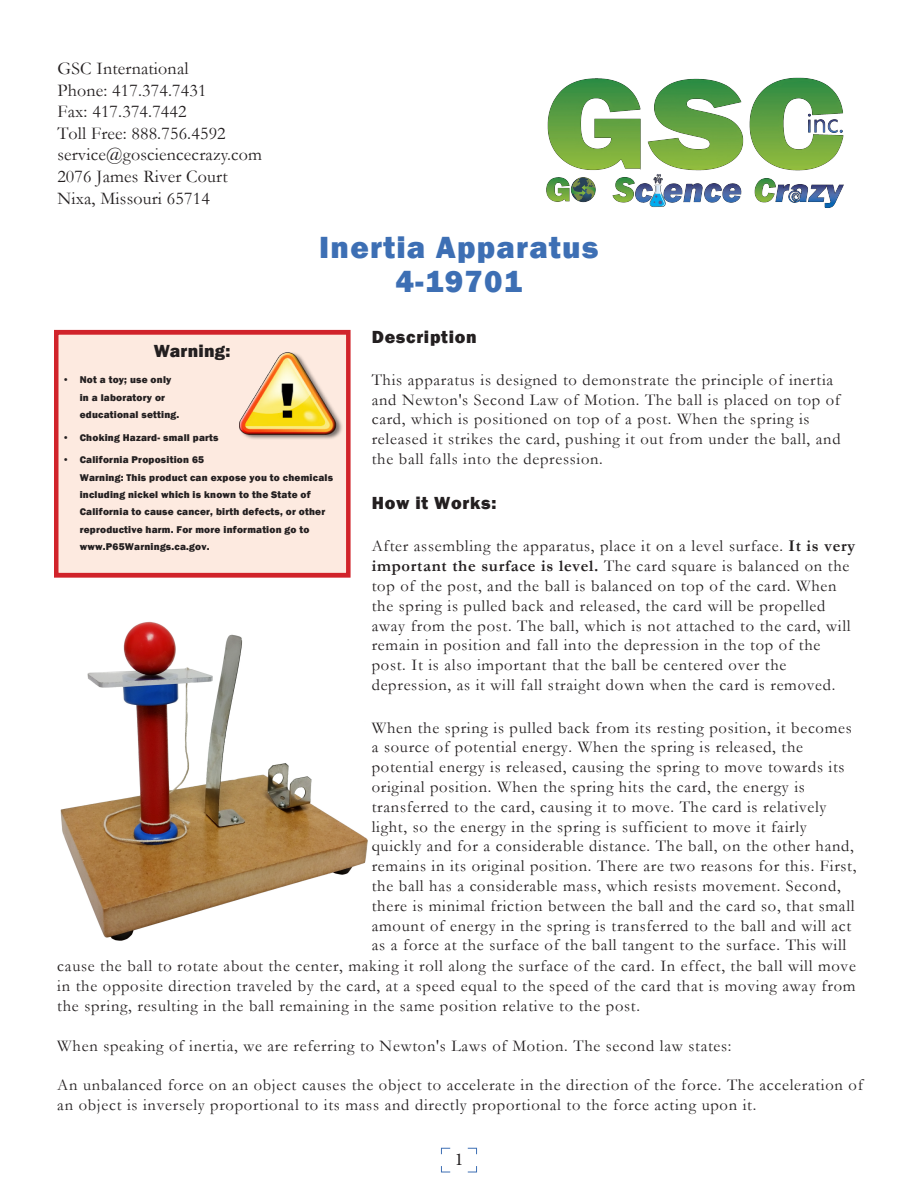
<style>
.page{position:relative;width:918px;height:1188px;background:#fff}
.page>*{position:absolute;margin:0;border:0;box-sizing:border-box;transform-origin:0 0}
.Title_Style{font:800 31.5px/34.5px "Franklin Gothic";letter-spacing:.04em;color:#3d6fb4;text-align:center}
.Address_Style_1{font:18px/21.6px "Garamond";letter-spacing:.01em;color:#231f20}
.Body_Paragraph_Style{font:800 18px "Franklin Gothic";letter-spacing:.04em;color:#231f20}
.Warning_Title_Style{font:800 18px "Franklin Gothic";letter-spacing:.015em;color:#231f20}
.t1{font:18px "Minion Pro";color:#231f20}
.Body_Paragraph_Style-2{font:16.5px/19.8px "Garamond";letter-spacing:.045em;color:#231f20}
.t2{font:800 10.2px/17.4px "Franklin Gothic";letter-spacing:.02em;color:#231f20}
.s1{font-weight:700}
</style>
<div class="page">
<img style="left:60px;top:621px;width:308px;height:320px">
<svg style="left:441px;top:1148px;width:36px;height:25px"></svg>
<img style="left:546px;top:77px;width:298px;height:131px">
<div style="left:56px;top:332px;width:292px;height:243px;background:#fdeae0"></div>
<div style="left:54px;top:330px;width:297px;height:248px;border:5px solid #d1232a"></div>
<img style="left:239px;top:352px;width:103px;height:87px">
<p class="Address_Style_1" style="left:57px;top:57px;width:206px">GSC International<br>Phone: 417.374.7431<br>Fax: 417.374.7442<br>Toll Free: 888.756.4592 service@gosciencecrazy.com<br>2076 James River Court<br>Nixa, Missouri 65714</p>
<p class="Title_Style" style="left:319px;top:230px;width:281px">Inertia Apparatus<br>4-19701</p>
<p class="Warning_Title_Style" style="left:154px;top:339px;width:78px">Warning:</p>
<p class="t2" style="left:80px;top:371px;width:101px;text-indent:-17px">• Not a toy; use only in a laboratory or educational setting.</p>
<p class="t2" style="left:62px;top:429px;width:158px">• Choking Hazard- small parts</p>
<p class="t2" style="left:80px;top:451px;width:255px;text-indent:-17px">• California Proposition 65<br>Warning: This product can expose you to chemicals including nickel which is known to the State of California to cause cancer, birth defects, or other reproductive harm. For more information go to www.P65Warnings.ca.gov.</p>
<p class="Body_Paragraph_Style" style="left:372px;top:325px;width:106px">Description</p>
<p class="Body_Paragraph_Style-2" style="left:372px;top:369px;width:470px">This apparatus is designed to demonstrate the principle of inertia and Newton's Second Law of Motion. The ball is placed on top of card, which is positioned on top of a post. When the spring is released it strikes the card, pushing it out from under the ball, and the ball falls into the depression.</p>
<p class="Body_Paragraph_Style" style="left:372px;top:492px;width:126px">How it Works:</p>
<p class="Body_Paragraph_Style-2" style="left:372px;top:536px;width:485px">After assembling the apparatus, place it on a level surface. <span class="s1">It is very important the surface is level.</span> The card square is balanced on the top of the post, and the ball is balanced on top of the card. When the spring is pulled back and released, the card will be propelled away from the post. The ball, which is not attached to the card, will remain in position and fall into the depression in the top of the post. It is also important that the ball be centered over the depression, as it will fall straight down when the card is removed.</p>
<p class="Body_Paragraph_Style-2" style="left:372px;top:717px;width:486px">When the spring is pulled back from its resting position, it becomes a source of potential energy. When the spring is released, the potential energy is released, causing the spring to move towards its original position. When the spring hits the card, the energy is transferred to the card, causing it to move. The card is relatively light, so the energy in the spring is sufficient to move it fairly quickly and for a considerable distance. The ball, on the other hand, remains in its original position. There are two reasons for this. First, the ball has a considerable mass, which resists movement. Second, there is minimal friction between the ball and the card so, that small amount of energy in the spring is transferred to the ball and will act as a force at the surface of the ball tangent to the surface. This will</p>
<p class="Body_Paragraph_Style-2" style="left:57px;top:956px;width:800px;text-align:justify">cause the ball to rotate about the center, making it roll along the surface of the card. In effect, the ball will move in the opposite direction traveled by the card, at a speed equal to the speed of the card that is moving away from the spring, resulting in the ball remaining in the same position relative to the post.</p>
<p class="Body_Paragraph_Style-2" style="left:57px;top:1035px;width:676px">When speaking of inertia, we are referring to Newton's Laws of Motion. The second law states:</p>
<p class="Body_Paragraph_Style-2" style="left:57px;top:1075px;width:807px">An unbalanced force on an object causes the object to accelerate in the direction of the force. The acceleration of an object is inversely proportional to its mass and directly proportional to the force acting upon it.</p>
<p class="t1" style="left:455px;top:1147px;width:10px">1</p>
</div>
